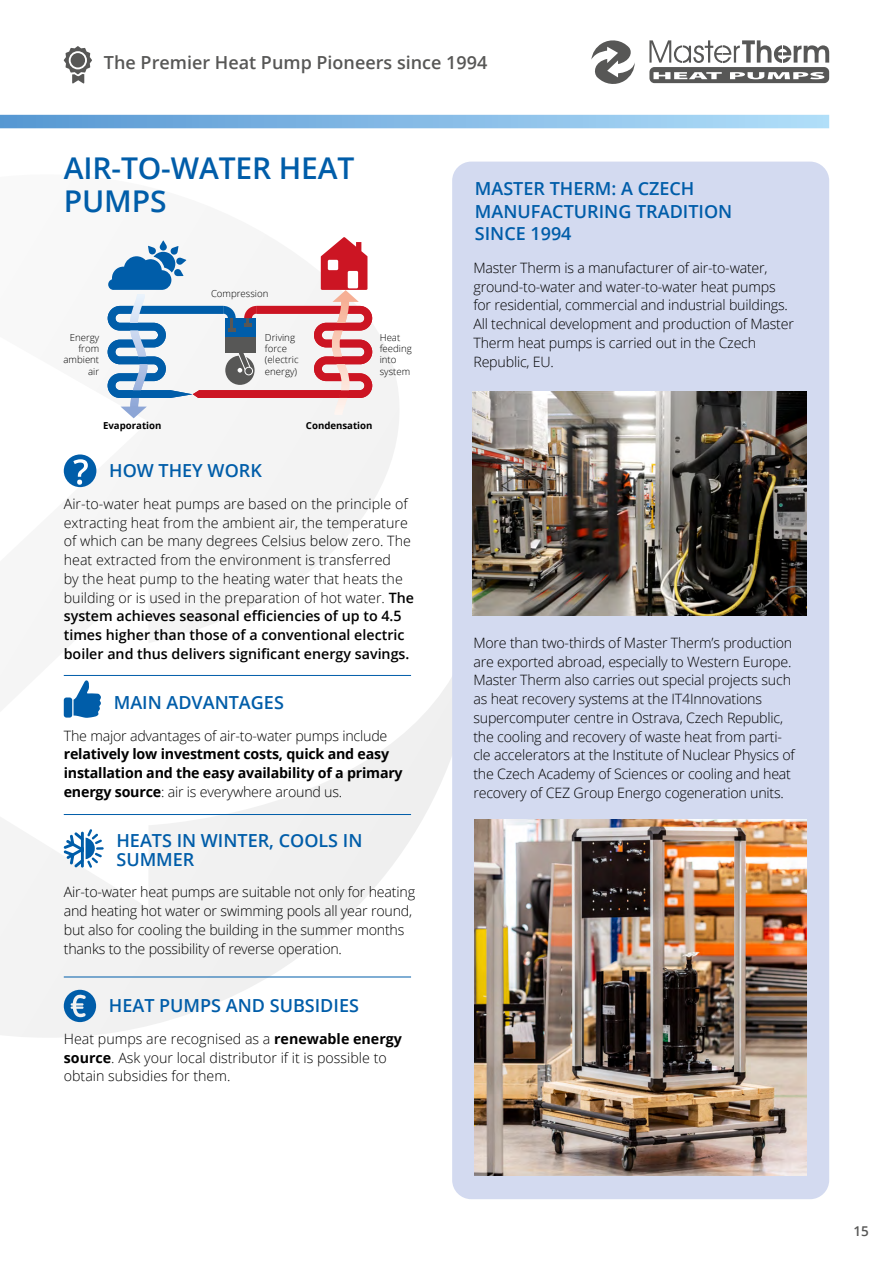
<style>
.page{position:relative;width:893px;height:1263px;background:#fff}
.page>*{position:absolute;margin:0;border:0;box-sizing:border-box;transform-origin:0 0}
.text{font:600 30px/33px "Open Sans";letter-spacing:-.005em;color:#005da9}
.text-2{font:600 18px/22.5px "Open Sans";color:#005da9}
.t1{font:600 18px "Open Sans";color:#575756}
.text-3{font:300 14.25px/18.8px "Open Sans";letter-spacing:-.015em;color:#000}
.text-4{font:700 14.25px/18.8px "Open Sans";letter-spacing:-.015em;color:#000}
.t2{font:600 13.5px "Open Sans";color:#575756}
.text-5{font:300 9.6px/11.2px "Open Sans";color:#000}
.text-6{font:700 9.6px "Open Sans";color:#000}
.s1{font-weight:600}
.s2{font-weight:300}
.s3{font-weight:700}
</style>
<div class="page">
<svg style="left:0;top:162px;width:467px;height:875px"></svg>
<svg style="left:0;top:115px;width:829px;height:13px"></svg>
<div style="left:452px;top:162px;width:377px;height:1037px;background:#d3daf0;border-radius:19px"></div>
<hr style="left:64px;top:976px;width:347px;height:1px;background:#005da9">
<hr style="left:64px;top:675px;width:347px;height:1px;background:#005da9">
<hr style="left:64px;top:814px;width:347px;height:1px;background:#005da9">
<svg style="left:64px;top:990px;width:32px;height:32px"></svg>
<div style="left:64px;top:454px;width:32px;height:33px;background:#005da9;border-radius:50%"></div>
<svg style="left:73px;top:459px;width:15px;height:26px"></svg>
<div style="left:64px;top:697px;width:8px;height:21px;background:#005da9;border-radius:3px"></div>
<svg style="left:74px;top:680px;width:27px;height:38px"></svg>
<img style="left:472px;top:391px;width:334px;height:225px">
<img style="left:474px;top:819px;width:333px;height:356px">
<svg style="left:64px;top:829px;width:40px;height:39px"></svg>
<svg style="left:108px;top:237px;width:264px;height:186px"></svg>
<svg style="left:591px;top:40px;width:44px;height:44px"></svg>
<svg style="left:649px;top:40px;width:180px;height:43px"></svg>
<svg style="left:64px;top:46px;width:28px;height:37px"></svg>
<p class="t1" style="left:104px;top:50px;width:385px">The Premier Heat Pump Pioneers since 1994</p>
<p class="text" style="left:64px;top:151px;width:292px">AIR-TO-WATER HEAT<br>PUMPS</p>
<p class="text-5" style="left:211px;top:287px;width:59px">Compression</p>
<p class="text-5" style="left:265px;top:331px;width:35px">Driving force (electric energy)</p>
<p class="text-5" style="left:63px;top:331px;width:37px;text-align:right">Energy from ambient air</p>
<p class="text-5" style="left:380px;top:331px;width:34px">Heat feeding into system</p>
<p class="text-6" style="left:103px;top:419px;width:60px">Evaporation</p>
<p class="text-6" style="left:306px;top:419px;width:68px">Condensation</p>
<p class="text-2" style="left:109px;top:459px;width:154px">HOW THEY WORK</p>
<p class="text-3" style="left:64px;top:494px;width:352px">Air-to-water heat pumps are based on the principle of extracting heat from the ambient air, the temperature of which can be many degrees Celsius below zero. The heat extracted from the environment is transferred<br>by the heat pump to the heating water that heats the building or is used in the preparation of hot water. <span class="s1">The system achieves seasonal efficiencies of up to 4.5 times higher than those of a conventional electric boiler and thus delivers significant energy savings.</span></p>
<p class="text-2" style="left:114px;top:691px;width:172px">MAIN ADVANTAGES</p>
<p class="text-4" style="left:64px;top:726px;width:340px"><span class="s2">The major advantages of air-to-water pumps include </span>relatively low investment costs, quick and easy installation and the easy availability of a primary energy source<span class="s2">: air is everywhere around us.</span></p>
<p class="text-2" style="left:116px;top:831px;width:247px;line-height:18.8px">HEATS IN WINTER, COOLS IN<br>SUMMER</p>
<p class="text-3" style="left:64px;top:882px;width:353px">Air-to-water heat pumps are suitable not only for heating and heating hot water or swimming pools all year round, but also for cooling the building in the summer months thanks to the possibility of reverse operation.</p>
<p class="text-2" style="left:109px;top:994px;width:252px">HEAT PUMPS AND SUBSIDIES</p>
<p class="text-3" style="left:64px;top:1029px;width:340px">Heat pumps are recognised as a <span class="s3">renewable energy source</span>. Ask your local distributor if it is possible to obtain subsidies for them.</p>
<p class="text-2" style="left:475px;top:177px;width:259px">MASTER THERM: A CZECH<br>MANUFACTURING TRADITION<br>SINCE 1994</p>
<p class="text-3" style="left:473px;top:258px;width:322px">Master Therm is a manufacturer of air-to-water, ground-to-water and water-to-water heat pumps for residential, commercial and industrial buildings.<br>All technical development and production of Master Therm heat pumps is carried out in the Czech Republic, EU.</p>
<p class="text-3" style="left:473px;top:633px;width:323px">More than two-thirds of Master Therm’s production are exported abroad, especially to Western Europe.<br>Master Therm also carries out special projects such as heat recovery systems at the IT4Innovations supercomputer centre in Ostrava, Czech Republic, the cooling and recovery of waste heat from parti&shy;cle accelerators at the Institute of Nuclear Physics of the Czech Academy of Sciences or cooling and heat recovery of CEZ Group Energo cogeneration units.</p>
<p class="t2" style="left:853px;top:1222px;width:17px">15</p>
</div>
